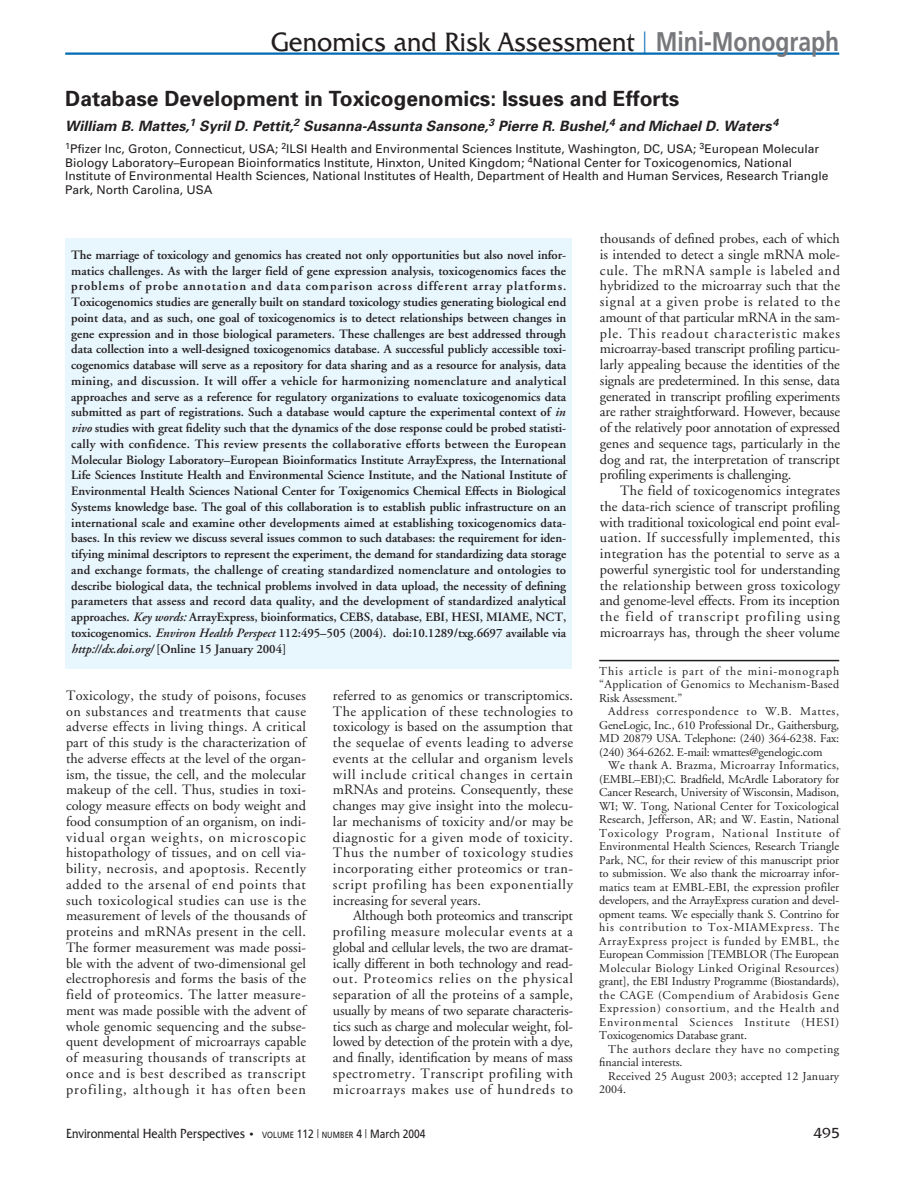
<style>
.page{position:relative;width:918px;height:1188px;background:#fff}
.page>*{position:absolute;margin:0;border:0;box-sizing:border-box;transform-origin:0 0}
.t1{font:27px "Friz Quadrata IT Cby BT";color:#231f20;scale:.95 1}
.t2{font:700 21px "Univers";color:#231f20}
.t3{font:15px "Friz Quadrata IT Cby BT";color:#231f20}
.t4{font:14.25px/15.8px "Adobe Garamond";letter-spacing:.045em;color:#231f20;text-align:justify}
.t5{font:italic 700 14.25px "Univers";color:#231f20}
.t6{font:13.5px "Friz Quadrata IT Cby BT";color:#231f20;scale:.85 1}
.t7{font:600 12.75px/15.8px "Adobe Garamond";letter-spacing:-.005em;color:#231f20;text-align:justify}
.t8{font:12px/13.5px "Adobe Garamond";letter-spacing:.015em;color:#231f20;text-align:justify}
.t9{font:12px/13.5px "Univers";color:#231f20}
.t10{font:12px/13.5px "Adobe Garamond";letter-spacing:.045em;color:#231f20}
.s1{font-family:"Frutiger";font-weight:300;font-size:30px;color:#006bb2}
.s2{font-family:"Frutiger";font-weight:700;color:#76787b}
.s3{font-style:italic}
.s4{font-size:10.5px}
.s5{font-family:"Frutiger";font-size:9px}
.s6{font-family:"Frutiger";font-size:12px}
.s7{font-family:"Frutiger";font-weight:300;font-size:12px}
</style>
<div class="page">
<hr style="left:65px;top:52px;width:774px;height:3px;background:#006bb2">
<hr style="left:599px;top:660px;width:240px;height:1px;background:#231f20">
<div style="left:65px;top:238px;width:507px;height:430px;background:#e8f6fd"></div>
<h1 class="t1" style="left:271px;top:32px;width:600px">Genomics and Risk Assessment <span class="s1">|</span> <span class="s2">Mini-Monograph</span></h1>
<h2 class="t2" style="left:65px;top:91px;width:616px">Database Development in Toxicogenomics: Issues and Efforts</h2>
<p class="t5" style="left:65px;top:120px;width:715px">William B. Mattes,<sup>1</sup> Syril D. Pettit,<sup>2</sup> Susanna-Assunta Sansone,<sup>3</sup> Pierre R. Bushel,<sup>4</sup> and Michael D. Waters<sup>4</sup></p>
<p class="t9" style="left:65px;top:143px;width:765px"><sup>1</sup>Pfizer Inc, Groton, Connecticut, USA; <sup>2</sup>ILSI Health and Environmental Sciences Institute, Washington, DC, USA; <sup>3</sup>European Molecular Biology Laboratory–European Bioinformatics Institute, Hinxton, United Kingdom; <sup>4</sup>National Center for Toxicogenomics, National Institute of Environmental Health Sciences, National Institutes of Health, Department of Health and Human Services, Research Triangle Park, North Carolina, USA</p>
<p class="t7" style="left:71px;top:248px;width:497px">The marriage of toxicology and genomics has created not only opportunities but also novel infor&shy;matics challenges. As with the larger field of gene expression analysis, toxicogenomics faces the problems of probe annotation and data comparison across different array platforms.<br>Toxicogenomics studies are generally built on standard toxicology studies generating biological end point data, and as such, one goal of toxicogenomics is to detect relationships between changes in gene expression and in those biological parameters. These challenges are best addressed through data collection into a well-designed toxicogenomics database. A successful publicly accessible toxi&shy;cogenomics database will serve as a repository for data sharing and as a resource for analysis, data mining, and discussion. It will offer a vehicle for harmonizing nomenclature and analytical approaches and serve as a reference for regulatory organizations to evaluate toxicogenomics data submitted as part of registrations. Such a database would capture the experimental context of <span class="s3">in vivo</span> studies with great fidelity such that the dynamics of the dose response could be probed statisti&shy;cally with confidence. This review presents the collaborative efforts between the European Molecular Biology Laboratory–European Bioinformatics Institute ArrayExpress, the International Life Sciences Institute Health and Environmental Science Institute, and the National Institute of Environmental Health Sciences National Center for Toxigenomics Chemical Effects in Biological Systems knowledge base. The goal of this collaboration is to establish public infrastructure on an international scale and examine other developments aimed at establishing toxicogenomics data&shy;bases. In this review we discuss several issues common to such databases: the requirement for iden&shy;tifying minimal descriptors to represent the experiment, the demand for standardizing data storage and exchange formats, the challenge of creating standardized nomenclature and ontologies to describe biological data, the technical problems involved in data upload, the necessity of defining parameters that assess and record data quality, and the development of standardized analytical approaches. <span class="s3">Key words:</span> ArrayExpress, bioinformatics, CEBS, database, EBI, HESI, MIAME, NCT, toxicogenomics. <span class="s3">Environ Health Perspect</span> 112:495–505 (2004). doi:10.1289/txg.6697 available via <span class="s3">http://dx.doi.org/</span> [Online 15 January 2004]</p>
<p class="t4" style="left:66px;top:689px;width:242px">Toxicology, the study of poisons, focuses on substances and treatments that cause adverse effects in living things. A critical part of this study is the characterization of the adverse effects at the level of the organ&shy;ism, the tissue, the cell, and the molecular makeup of the cell. Thus, studies in toxi&shy;cology measure effects on body weight and food consumption of an organism, on indi&shy;vidual organ weights, on microscopic histopathology of tissues, and on cell via&shy;bility, necrosis, and apoptosis. Recently added to the arsenal of end points that such toxicological studies can use is the measurement of levels of the thousands of proteins and mRNAs present in the cell.<br>The former measurement was made possi&shy;ble with the advent of two-dimensional gel electrophoresis and forms the basis of the field of proteomics. The latter measure&shy;ment was made possible with the advent of whole genomic sequencing and the subse&shy;quent development of microarrays capable of measuring thousands of transcripts at once and is best described as transcript profiling, although it has often been</p>
<p class="t4" style="left:333px;top:689px;width:242px">referred to as genomics or transcriptomics.<br>The application of these technologies to toxicology is based on the assumption that the sequelae of events leading to adverse events at the cellular and organism levels will include critical changes in certain mRNAs and proteins. Consequently, these changes may give insight into the molecu&shy;lar mechanisms of toxicity and/or may be diagnostic for a given mode of toxicity.<br>Thus the number of toxicology studies incorporating either proteomics or tran&shy;script profiling has been exponentially increasing for several years.</p>
<p class="t4" style="left:333px;top:909px;width:242px;text-indent:20px">Although both proteomics and transcript profiling measure molecular events at a global and cellular levels, the two are dramat&shy;ically different in both technology and read&shy;out. Proteomics relies on the physical separation of all the proteins of a sample, usually by means of two separate characteris&shy;tics such as charge and molecular weight, fol&shy;lowed by detection of the protein with a dye, and finally, identification by means of mass spectrometry. Transcript profiling with microarrays makes use of hundreds to</p>
<p class="t4" style="left:600px;top:232px;width:242px">thousands of defined probes, each of which is intended to detect a single mRNA mole&shy;cule. The mRNA sample is labeled and hybridized to the microarray such that the signal at a given probe is related to the amount of that particular mRNA in the sam&shy;ple. This readout characteristic makes microarray-based transcript profiling particu&shy;larly appealing because the identities of the signals are predetermined. In this sense, data generated in transcript profiling experiments are rather straightforward. However, because of the relatively poor annotation of expressed genes and sequence tags, particularly in the dog and rat, the interpretation of transcript profiling experiments is challenging.</p>
<p class="t4" style="left:600px;top:484px;width:242px;text-indent:20px">The field of toxicogenomics integrates the data-rich science of transcript profiling with traditional toxicological end point eval&shy;uation. If successfully implemented, this integration has the potential to serve as a powerful synergistic tool for understanding the relationship between gross toxicology and genome-level effects. From its inception the field of transcript profiling using microarrays has, through the sheer volume</p>
<p class="t8" style="left:599px;top:665px;width:242px">This article is part of the mini-monograph “Application of Genomics to Mechanism-Based Risk Assessment.”</p>
<p class="t8" style="left:599px;top:706px;width:241px;text-indent:9px">Address correspondence to W.B. Mattes, GeneLogic, Inc., 610 Professional Dr., Gaithersburg, MD 20879 USA. Telephone: (240) 364-6238. Fax: (240) 364-6262. E-mail: wmattes@genelogic.com</p>
<p class="t8" style="left:599px;top:760px;width:242px;text-indent:9px">We thank A. Brazma, Microarray Informatics, (EMBL–EBI);C. Bradfield, McArdle Laboratory for Cancer Research, University of Wisconsin, Madison, WI; W. Tong, National Center for Toxicological Research, Jefferson, AR; and W. Eastin, National Toxicology Program, National Institute of Environmental Health Sciences, Research Triangle Park, NC, for their review of this manuscript prior to submission. We also thank the microarray infor&shy;matics team at EMBL-EBI, the expression profiler developers, and the ArrayExpress curation and devel&shy;opment teams. We especially thank S. Contrino for his contribution to Tox-MIAMExpress. The ArrayExpress project is funded by EMBL, the European Commission [TEMBLOR (The European Molecular Biology Linked Original Resources) grant], the EBI Industry Programme (Biostandards), the CAGE (Compendium of Arabidosis Gene Expression) consortium, and the Health and Environmental Sciences Institute (HESI)<br>Toxicogenomics Database grant.</p>
<p class="t10" style="left:599px;top:1043px;width:241px;text-indent:9px">The authors declare they have no competing financial interests.</p>
<p class="t8" style="left:599px;top:1070px;width:242px;text-indent:9px">Received 25 August 2003; accepted 12 January<br>2004.</p>
<p class="t6" style="left:66px;top:1128px;width:425px">Environmental Health Perspectives <span class="s4">•</span> <span class="s5">VOLUME</span> <span class="s6">112</span> <span class="s7">|</span> <span class="s5">NUMBER</span> <span class="s6">4</span> <span class="s7">|</span> <span class="s6">March 2004</span></p>
<p class="t3" style="left:813px;top:1127px;width:28px">495</p>
</div>
